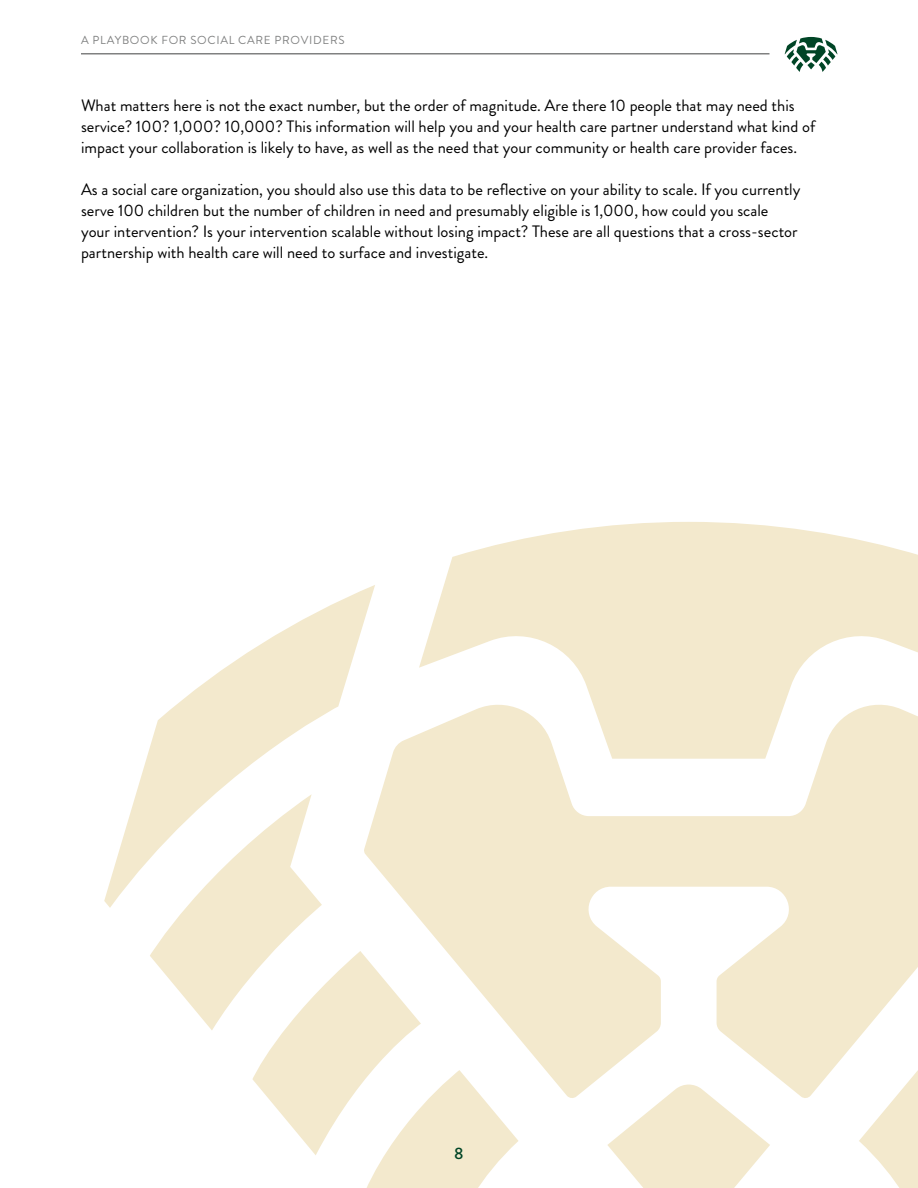
<style>
.page{position:relative;width:918px;height:1188px;background:#fff}
.page>*{position:absolute;margin:0;border:0;box-sizing:border-box;transform-origin:0 0}
.t1{font:16.5px/21px "Brandon Grotesque";color:#000}
.t2{font:500 16.5px "Brandon Grotesque";color:#004526}
.t3{font:11.7px "Brandon Grotesque";letter-spacing:.06em;color:#808181}
</style>
<div class="page">
<svg style="left:104px;top:585px;width:271px;height:323px"></svg>
<svg style="left:150px;top:794px;width:369px;height:394px"></svg>
<svg style="left:607px;top:1099px;width:163px;height:89px"></svg>
<svg style="left:364px;top:696px;width:554px;height:403px;fill:#f3e9cd"></svg>
<svg style="left:419px;top:522px;width:499px;height:237px;fill:#f3e9cd"></svg>
<svg style="left:859px;top:1070px;width:59px;height:118px"></svg>
<hr style="left:81px;top:53px;width:689px;height:2px;background:#808181">
<svg style="left:785px;top:37px;width:52px;height:35px"></svg>
<p class="t3" style="left:81px;top:32px;width:265px">A PLAYBOOK FOR SOCIAL CARE PROVIDERS</p>
<p class="t1" style="left:81px;top:95px;width:736px">What matters here is not the exact number, but the order of magnitude. Are there 10 people that may need this service? 100? 1,000? 10,000? This information will help you and your health care partner understand what kind of impact your collaboration is likely to have, as well as the need that your community or health care provider faces.</p>
<p class="t1" style="left:81px;top:179px;width:721px">As a social care organization, you should also use this data to be reflective on your ability to scale. If you currently serve 100 children but the number of children in need and presumably eligible is 1,000, how could you scale your intervention? Is your intervention scalable without losing impact? These are all questions that a cross-sector partnership with health care will need to surface and investigate.</p>
<p class="t2" style="left:454px;top:1142px;width:11px">8</p>
</div>
